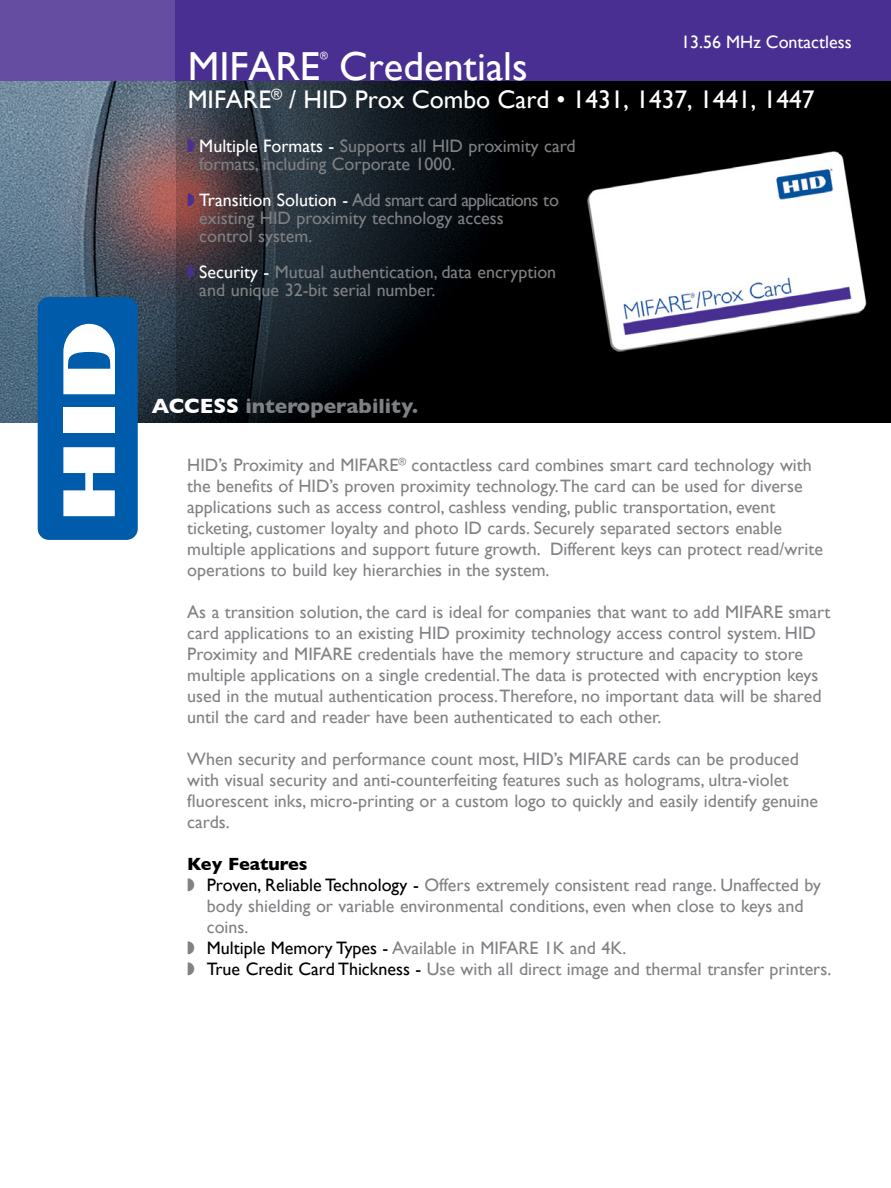
<style>
.page{position:relative;width:891px;height:1188px;background:#fff}
.page>*{position:absolute;margin:0;border:0;box-sizing:border-box;transform-origin:0 0}
.t1{font:40.5px "Gill Sans";color:#fff}
.t2{font:25.5px "Gill Sans";color:#fff}
.t3{font:700 21px "Gill Sans";color:#7e8083}
.t4{font:18px/21px "Gill Sans";color:#808285}
.t5{font:18px "Gill Sans";color:#7e8083}
.t6{font:18px "Gill Sans";letter-spacing:-.04em;color:#7e8083}
.t7{font:18px "Gill Sans";color:#fff}
.t8{font:700 18px "Gill Sans";color:#000}
.t9{font:10.5px "Gill Sans";color:#fff}
.s1{color:#fff}
.s2{color:#000}
</style>
<div class="page">
<div style="left:0;top:0;width:891px;height:84px;background:#654ea2"></div>
<div style="left:175px;top:0;width:716px;height:84px;background:#492f92"></div>
<img style="left:175px;top:81px;width:716px;height:342px">
<svg style="left:0;top:81px;width:175px;height:342px;background:#606b7a"></svg>
<div style="left:38px;top:297px;width:100px;height:243px;background:#005baa;border-radius:11px"></div>
<div style="left:63px;top:408px;width:52px;height:25px;background:#fff"></div>
<svg style="left:63px;top:447px;width:52px;height:69px"></svg>
<svg style="left:63px;top:324px;width:52px;height:70px"></svg>
<svg style="left:188px;top:139px;width:6px;height:13px"></svg>
<svg style="left:188px;top:193px;width:6px;height:13px"></svg>
<svg style="left:188px;top:265px;width:6px;height:13px"></svg>
<p class="t1" style="left:188px;top:43px;width:134px">MIFARE</p>
<p class="t9" style="left:320px;top:50px;width:9px">®</p>
<p class="t1" style="left:339px;top:43px;width:190px">Credentials</p>
<p class="t7" style="left:681px;top:32px;width:172px">13.56 MHz Contactless</p>
<p class="t2" style="left:188px;top:84px;width:628px">MIFARE<sup>®</sup> / HID Prox Combo Card • 1431, 1437, 1441, 1447</p>
<p class="t5" style="left:199px;top:135px;width:378px"><span class="s1">Multiple Formats -</span> Supports all HID proximity card</p>
<p class="t5" style="left:199px;top:153px;width:258px">formats, including Corporate 1000.</p>
<p class="t6" style="left:199px;top:189px;width:361px"><span class="s1">Transition Solution -</span> Add smart card applications to</p>
<p class="t5" style="left:199px;top:207px;width:306px">existing HID proximity technology access</p>
<p class="t5" style="left:199px;top:225px;width:115px">control system.</p>
<p class="t5" style="left:199px;top:261px;width:359px"><span class="s1">Security -</span> Mutual authentication, data encryption</p>
<p class="t5" style="left:199px;top:279px;width:238px">and unique 32-bit serial number.</p>
<p class="t3" style="left:152px;top:389px;width:268px"><span class="s1">ACCESS</span> interoperability.</p>
<p class="t4" style="left:187px;top:454px;width:637px">HID’s Proximity and MIFARE<sup>®</sup> contactless card combines smart card technology with the benefits of HID’s proven proximity technology. The card can be used for diverse applications such as access control, cashless vending, public transportation, event ticketing, customer loyalty and photo ID cards. Securely separated sectors enable multiple applications and support future growth. Different keys can protect read/write operations to build key hierarchies in the system.</p>
<p class="t4" style="left:187px;top:601px;width:645px">As a transition solution, the card is ideal for companies that want to add MIFARE smart card applications to an existing HID proximity technology access control system. HID Proximity and MIFARE credentials have the memory structure and capacity to store multiple applications on a single credential. The data is protected with encryption keys used in the mutual authentication process. Therefore, no important data will be shared until the card and reader have been authenticated to each other.</p>
<p class="t4" style="left:187px;top:748px;width:632px">When security and performance count most, HID’s MIFARE cards can be produced with visual security and anti-counterfeiting features such as holograms, ultra-violet fluorescent inks, micro-printing or a custom logo to quickly and easily identify genuine cards.</p>
<p class="t8" style="left:187px;top:849px;width:122px">Key Features</p>
<p class="t4" style="left:207px;top:874px;width:616px"><span class="s2">Proven, Reliable Technology -</span> Offers extremely consistent read range. Unaffected by</p>
<p class="t4" style="left:207px;top:895px;width:598px">body shielding or variable environmental conditions, even when close to keys and</p>
<p class="t4" style="left:207px;top:916px;width:43px">coins.</p>
<p class="t4" style="left:207px;top:937px;width:421px"><span class="s2">Multiple Memory Types -</span> Available in MIFARE 1K and 4K.</p>
<p class="t4" style="left:207px;top:958px;width:626px"><span class="s2">True Credit Card Thickness -</span> Use with all direct image and thermal transfer printers.</p>
</div>
